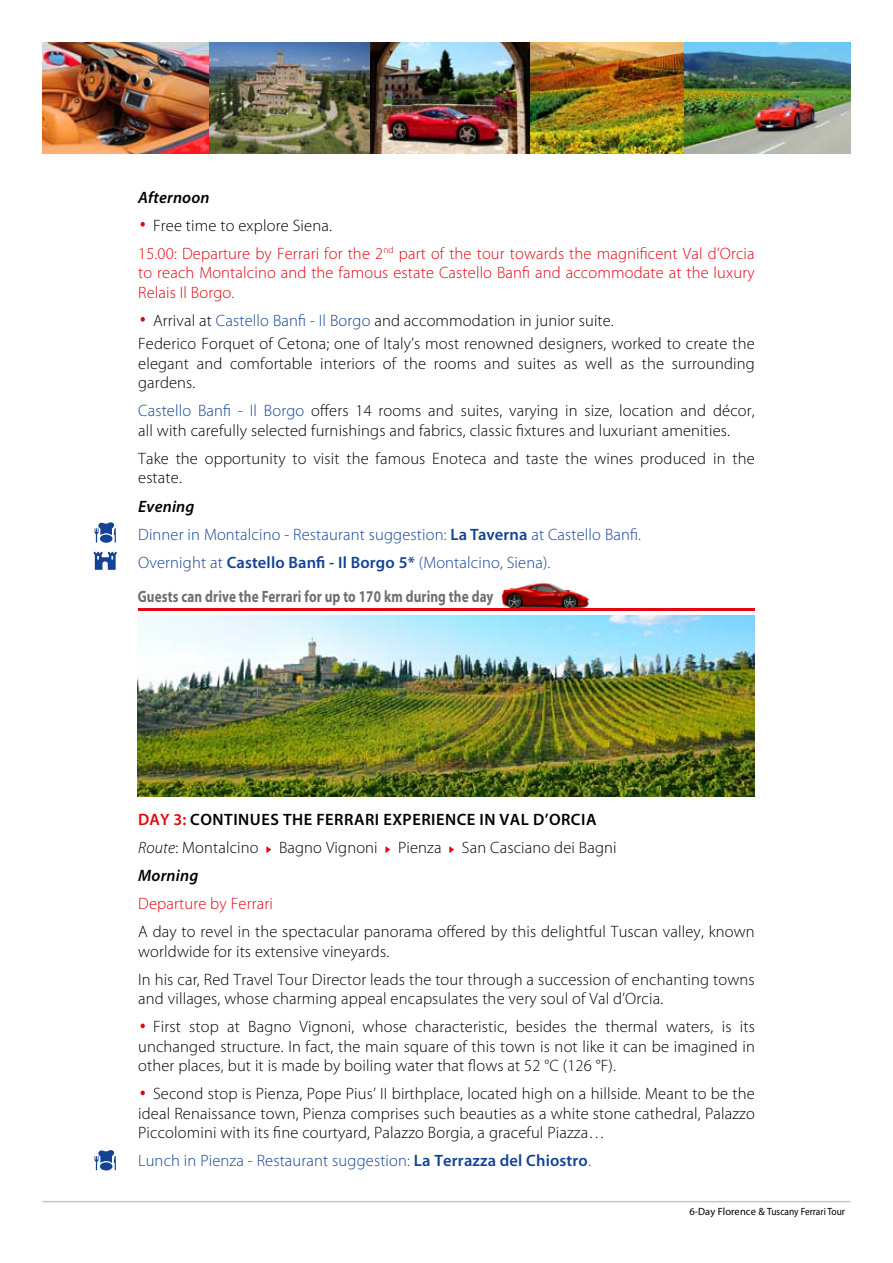
<style>
.page{position:relative;width:893px;height:1263px;background:#fff}
.page>*{position:absolute;margin:0;border:0;box-sizing:border-box;transform-origin:0 0}
.t1{font:300 52.5px "Myriad Pro";color:#e30613}
.t2{font:300 16.5px/19.5px "Myriad Pro";letter-spacing:.01em;color:#000}
.t3{font:300 16.5px/28px "Myriad Pro";letter-spacing:.01em;color:#e30613}
.t4{font:300 16.5px/28px "Myriad Pro";letter-spacing:.01em;color:#134395}
.t5{font:700 16.5px "Myriad Pro";letter-spacing:.01em;color:#706f6f;scale:.8 1}
.t6{font:italic 600 16.5px "Myriad Pro";letter-spacing:.01em;color:#000}
.t7{font:10.5px "Myriad Pro";color:#000}
.s1{color:#000}
.s2{color:#134395}
.s3{font-weight:600;font-style:italic;color:#000}
.s4{font-weight:600}
.s5{font-weight:600;color:#e30613}
.s6{font-style:italic}
.s7{font-weight:600;font-style:italic}
</style>
<div class="page">
<hr style="left:43px;top:1201px;width:807px;height:1px;background:#c6c6c6">
<svg style="left:266px;top:846px;width:5px;height:7px"></svg>
<svg style="left:385px;top:846px;width:5px;height:7px"></svg>
<svg style="left:449px;top:846px;width:5px;height:7px"></svg>
<img style="left:138px;top:615px;width:617px;height:182px">
<svg style="left:95px;top:522px;width:21px;height:20px"></svg>
<svg style="left:95px;top:1150px;width:21px;height:20px"></svg>
<svg style="left:94px;top:552px;width:23px;height:18px"></svg>
<img style="left:501px;top:582px;width:88px;height:26px">
<hr style="left:138px;top:608px;width:616px;height:2px;background:#e30613">
<img style="left:529px;top:43px;width:156px;height:110px">
<img style="left:370px;top:43px;width:159px;height:110px">
<img style="left:208px;top:43px;width:162px;height:110px">
<img style="left:43px;top:43px;width:165px;height:110px">
<img style="left:685px;top:43px;width:165px;height:110px">
<p class="t6" style="left:138px;top:188px;width:73px">Afternoon</p>
<h1 class="t1" style="left:138px;top:192px;width:11px">·</h1>
<p class="t3" style="left:138px;top:211px;width:618px;text-indent:15px"><span class="s1">Free time to explore Siena.<br></span>15.00: Departure by Ferrari for the 2<sup>nd</sup> part of the tour towards the magnificent Val d’Orcia</p>
<p class="t3" style="left:138px;top:263px;width:618px;line-height:19.5px">to reach Montalcino and the famous estate Castello Banfi and accommodate at the luxury<br>Relais Il Borgo.</p>
<h1 class="t1" style="left:138px;top:287px;width:11px">·</h1>
<p class="t2" style="left:138px;top:309px;width:618px;line-height:23.7px;text-indent:15px">Arrival at <span class="s2">Castello Banfi - Il Borgo</span> and accommodation in junior suite.<br>Federico Forquet of Cetona; one of Italy’s most renowned designers, worked to create the</p>
<p class="t2" style="left:138px;top:354px;width:618px">elegant and comfortable interiors of the rooms and suites as well as the surrounding gardens.</p>
<p class="t2" style="left:138px;top:401px;width:618px"><span class="s2">Castello Banfi - Il Borgo</span> offers 14 rooms and suites, varying in size, location and décor, all with carefully selected furnishings and fabrics, classic fixtures and luxuriant amenities.</p>
<p class="t2" style="left:138px;top:449px;width:618px">Take the opportunity to visit the famous Enoteca and taste the wines produced in the estate.</p>
<p class="t4" style="left:138px;top:492px;width:504px"><span class="s3">Evening<br></span>Dinner in Montalcino - Restaurant suggestion: <span class="s4">La Taverna</span> at Castello Banfi.<br>Overnight at <span class="s4">Castello Banfi - Il Borgo 5*</span> (Montalcino, Siena).</p>
<p class="t5" style="left:138px;top:587px;width:446px">Guests can drive the Ferrari for up to 170 km during the day</p>
<p class="t2" style="left:138px;top:806px;width:480px;line-height:28px"><span class="s5">DAY 3:</span> <span class="s4">Continues the Ferrari experience in Val d’Orcia<br></span><span class="s6">Route</span>: Montalcino Bagno Vignoni Pienza San Casciano dei Bagni<br><span class="s7">Morning</span></p>
<p class="t3" style="left:138px;top:890px;width:136px">Departure by Ferrari</p>
<p class="t2" style="left:138px;top:922px;width:618px">A day to revel in the spectacular panorama offered by this delightful Tuscan valley, known worldwide for its extensive vineyards.</p>
<p class="t2" style="left:138px;top:970px;width:618px">In his car, Red Travel Tour Director leads the tour through a succession of enchanting towns and villages, whose charming appeal encapsulates the very soul of Val d’Orcia.</p>
<h1 class="t1" style="left:138px;top:993px;width:11px">·</h1>
<p class="t2" style="left:138px;top:1017px;width:618px;text-align:justify;text-indent:15px">First stop at Bagno Vignoni, whose characteristic, besides the thermal waters, is its unchanged structure. In fact, the main square of this town is not like it can be imagined in other places, but it is made by boiling water that flows at 52 °C (126 °F).</p>
<h1 class="t1" style="left:138px;top:1060px;width:11px">·</h1>
<p class="t2" style="left:138px;top:1084px;width:618px;text-align:justify;text-indent:15px">Second stop is Pienza, Pope Pius’ II birthplace, located high on a hillside. Meant to be the ideal Renaissance town, Pienza comprises such beauties as a white stone cathedral, Palazzo Piccolomini with its fine courtyard, Palazzo Borgia, a graceful Piazza…</p>
<p class="t4" style="left:138px;top:1147px;width:454px">Lunch in Pienza - Restaurant suggestion: <span class="s4">La Terrazza del Chiostro</span>.</p>
<p class="t7" style="left:689px;top:1205px;width:157px">6-Day Florence &amp; Tuscany Ferrari Tour</p>
</div>
